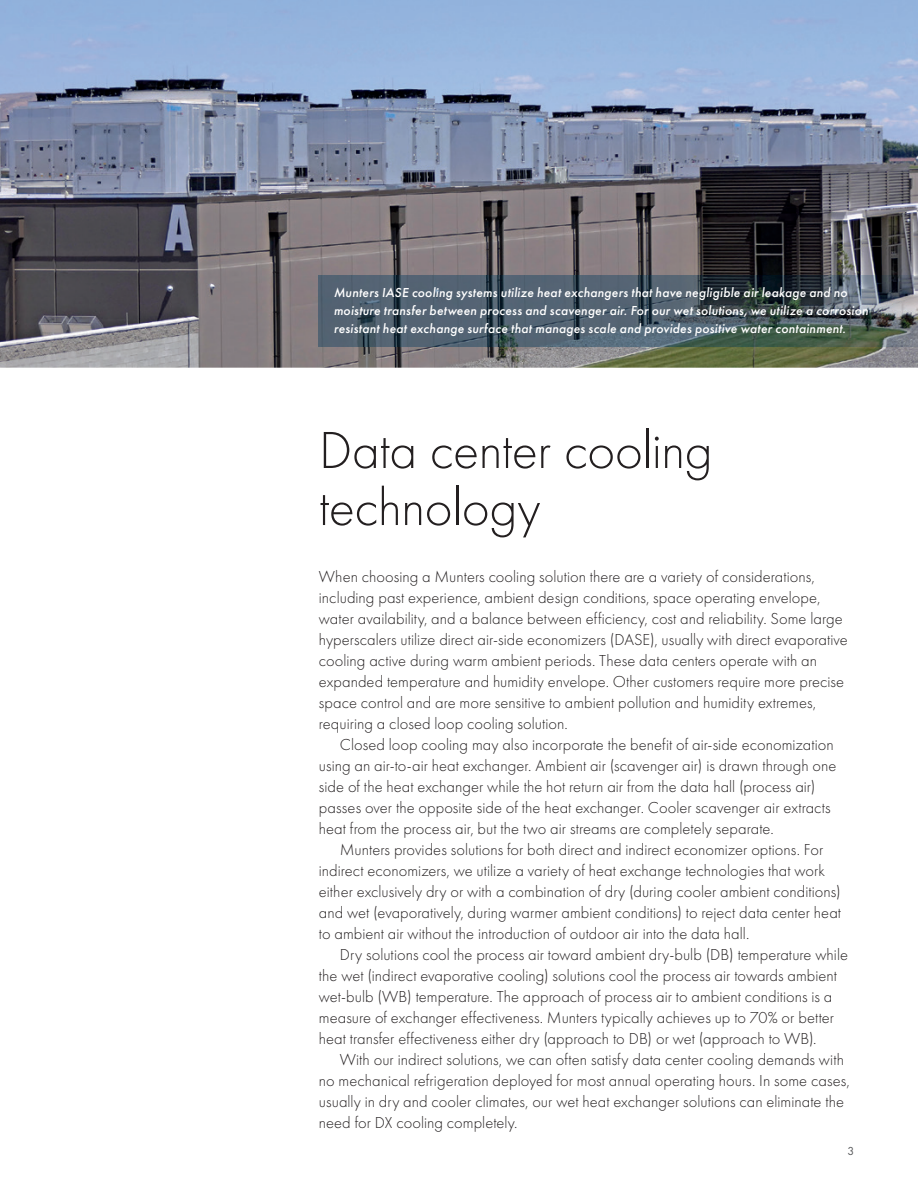
<style>
.page{position:relative;width:918px;height:1188px;background:#fff}
.page>*{position:absolute;margin:0;border:0;box-sizing:border-box;transform-origin:0 0}
.t1{font:300 54px/57px "Futura PT";letter-spacing:-.01em;color:#231f20}
.t2{font:300 16.5px/21px "Futura PT";letter-spacing:.005em;color:#231f20}
.t3{font:italic 500 13.5px/18px "Futura PT";letter-spacing:.015em;color:#fff}
.t4{font:12px "Futura PT";color:#57585a}
</style>
<div class="page">
<img style="left:0;top:0;width:918px;height:368px">
<img style="left:319px;top:276px;width:599px;height:70px">
<p class="t3" style="left:334px;top:284px;width:536px">Munters IASE cooling systems utilize heat exchangers that have negligible air leakage and no moisture transfer between process and scavenger air. For our wet solutions, we utilize a corrosion resistant heat exchange surface that manages scale and provides positive water containment.</p>
<h1 class="t1" style="left:319px;top:422px;width:395px">Data center cooling technology</h1>
<p class="t2" style="left:319px;top:566px;width:530px">When choosing a Munters cooling solution there are a variety of considerations, including past experience, ambient design conditions, space operating envelope, water availability, and a balance between efficiency, cost and reliability. Some large hyperscalers utilize direct air-side economizers (DASE), usually with direct evaporative cooling active during warm ambient periods. These data centers operate with an expanded temperature and humidity envelope. Other customers require more precise space control and are more sensitive to ambient pollution and humidity extremes, requiring a closed loop cooling solution.</p>
<p class="t2" style="left:319px;top:734px;width:519px;text-indent:21px">Closed loop cooling may also incorporate the benefit of air-side economization using an air-to-air heat exchanger. Ambient air (scavenger air) is drawn through one side of the heat exchanger while the hot return air from the data hall (process air) passes over the opposite side of the heat exchanger. Cooler scavenger air extracts heat from the process air, but the two air streams are completely separate.</p>
<p class="t2" style="left:319px;top:839px;width:524px;text-indent:21px">Munters provides solutions for both direct and indirect economizer options. For indirect economizers, we utilize a variety of heat exchange technologies that work either exclusively dry or with a combination of dry (during cooler ambient conditions) and wet (evaporatively, during warmer ambient conditions) to reject data center heat to ambient air without the introduction of outdoor air into the data hall.</p>
<p class="t2" style="left:319px;top:944px;width:531px;text-indent:21px">Dry solutions cool the process air toward ambient dry-bulb (DB) temperature while the wet (indirect evaporative cooling) solutions cool the process air towards ambient wet-bulb (WB) temperature. The approach of process air to ambient conditions is a measure of exchanger effectiveness. Munters typically achieves up to 70% or better heat transfer effectiveness either dry (approach to DB) or wet (approach to WB).</p>
<p class="t2" style="left:319px;top:1049px;width:532px;text-indent:21px">With our indirect solutions, we can often satisfy data center cooling demands with no mechanical refrigeration deployed for most annual operating hours. In some cases, usually in dry and cooler climates, our wet heat exchanger solutions can eliminate the need for DX cooling completely.</p>
<p class="t4" style="left:847px;top:1144px;width:8px">3</p>
</div>
